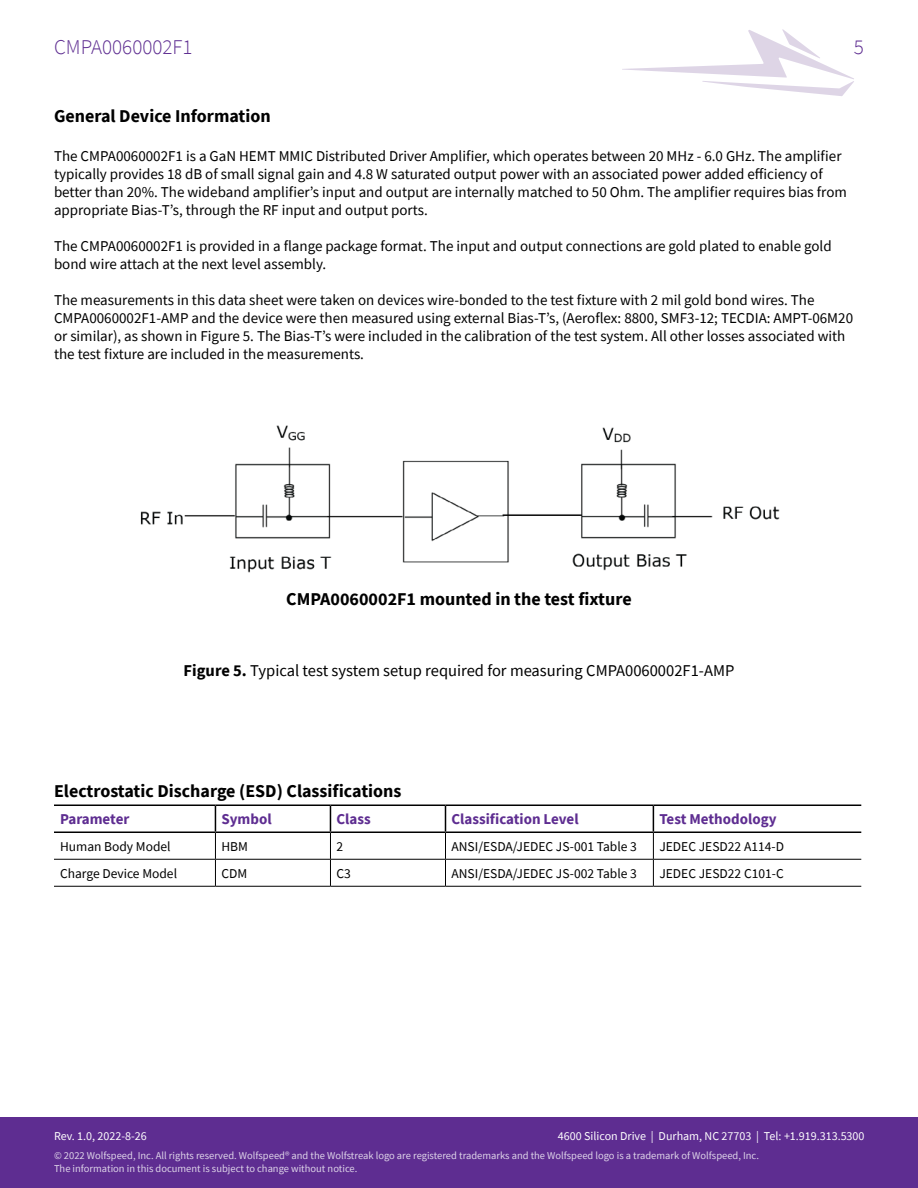
<style>
.page{position:relative;width:918px;height:1188px;background:#fff}
.page>*{position:absolute;margin:0;border:0;box-sizing:border-box;transform-origin:0 0}
.t1{font:300 21px "Source Sans Pro";color:#5e2d91}
.t2{font:700 18px "Source Sans Pro";color:#000}
.t3{font:16.5px "Source Sans Pro";color:#000}
.t4{font:15px/18px "Source Sans Pro";color:#000}
.t5{font:700 15px "Source Sans Pro";color:#5e2d91}
.t6{font:13.5px "Source Sans Pro";color:#000}
.t7{font:12px "Source Sans Pro";color:#fff}
.t8{font:10.5px/12.6px "Source Sans Pro";color:#fff}
.s1{font-weight:700}
</style>
<div class="page">
<svg style="left:622px;top:29px;width:232px;height:67px"></svg>
<div style="left:0;top:1118px;width:918px;height:70px;background:#5e2d91"></div>
<img style="left:140px;top:425px;width:640px;height:148px">
<hr style="left:54px;top:859px;width:161px;height:1px;background:#000">
<hr style="left:215px;top:859px;width:115px;height:1px;background:#000">
<hr style="left:330px;top:859px;width:116px;height:1px;background:#000">
<svg style="left:330px;top:806px;width:1px;height:80px"></svg>
<hr style="left:446px;top:859px;width:207px;height:1px;background:#000">
<hr style="left:653px;top:859px;width:208px;height:1px;background:#000">
<hr style="left:215px;top:886px;width:115px;height:1px;background:#000">
<hr style="left:330px;top:886px;width:116px;height:1px;background:#000">
<hr style="left:446px;top:886px;width:207px;height:1px;background:#000">
<hr style="left:215px;top:832px;width:115px;height:1px;background:#000">
<hr style="left:330px;top:832px;width:116px;height:1px;background:#000">
<hr style="left:446px;top:832px;width:207px;height:1px;background:#000">
<svg style="left:445px;top:806px;width:1px;height:80px"></svg>
<svg style="left:653px;top:806px;width:1px;height:80px"></svg>
<hr style="left:54px;top:886px;width:161px;height:1px;background:#000">
<hr style="left:653px;top:886px;width:208px;height:1px;background:#000">
<svg style="left:215px;top:806px;width:1px;height:80px"></svg>
<hr style="left:54px;top:832px;width:161px;height:1px;background:#000">
<hr style="left:653px;top:832px;width:208px;height:1px;background:#000">
<hr style="left:54px;top:805px;width:161px;height:1px;background:#000">
<hr style="left:215px;top:805px;width:115px;height:1px;background:#000">
<hr style="left:330px;top:805px;width:116px;height:1px;background:#000">
<hr style="left:446px;top:805px;width:207px;height:1px;background:#000">
<hr style="left:653px;top:805px;width:208px;height:1px;background:#000">
<h1 class="t1" style="left:54px;top:34px;width:140px">CMPA0060002F1</h1>
<h1 class="t1" style="left:854px;top:39px;width:12px">5</h1>
<p class="t2" style="left:54px;top:108px;width:218px">General Device Information</p>
<p class="t4" style="left:54px;top:146px;width:794px">The CMPA0060002F1 is a GaN HEMT MMIC Distributed Driver Ampli昀椀er, which operates between 20 MHz - 6.0 GHz. The ampli昀椀er typically provides 18 dB of small signal gain and 4.8 W saturated output power with an associated power added e昀昀iciency of better than 20%. The wideband ampli昀椀er’s input and output are internally matched to 50 Ohm. The ampli昀椀er requires bias from appropriate Bias-T’s, through the RF input and output ports.</p>
<p class="t4" style="left:54px;top:236px;width:779px">The CMPA0060002F1 is provided in a 昀氀ange package format. The input and output connections are gold plated to enable gold bond wire attach at the next level assembly.</p>
<p class="t4" style="left:54px;top:290px;width:801px">The measurements in this data sheet were taken on devices wire-bonded to the test 昀椀xture with 2 mil gold bond wires. The CMPA0060002F1-AMP and the device were then measured using external Bias-T’s, (Aero昀氀ex: 8800, SMF3-12; TECDIA: AMPT-06M20 or similar), as shown in Figure 5. The Bias-T’s were included in the calibration of the test system. All other losses associated with the test 昀椀xture are included in the measurements.</p>
<p class="t2" style="left:286px;top:592px;width:347px">CMPA0060002F1 mounted in the test fixture</p>
<p class="t3" style="left:184px;top:663px;width:552px"><span class="s1">Figure 5.</span> Typical test system setup required for measuring CMPA0060002F1-AMP</p>
<p class="t2" style="left:54px;top:778px;width:349px">Electrostatic Discharge (ESD) Classi昀椀cations</p>
<p class="t5" style="left:60px;top:813px;width:71px">Parameter</p>
<p class="t5" style="left:221px;top:813px;width:52px">Symbol</p>
<p class="t5" style="left:336px;top:813px;width:36px">Class</p>
<p class="t5" style="left:452px;top:809px;width:129px">Classi昀椀cation Level</p>
<p class="t5" style="left:659px;top:813px;width:119px">Test Methodology</p>
<p class="t6" style="left:60px;top:841px;width:112px">Human Body Model</p>
<p class="t6" style="left:221px;top:841px;width:28px">HBM</p>
<p class="t6" style="left:336px;top:841px;width:8px">2</p>
<p class="t6" style="left:452px;top:841px;width:187px">ANSI/ESDA/JEDEC JS-001 Table 3</p>
<p class="t6" style="left:659px;top:841px;width:126px">JEDEC JESD22 A114-D</p>
<p class="t6" style="left:60px;top:868px;width:119px">Charge Device Model</p>
<p class="t6" style="left:221px;top:868px;width:27px">CDM</p>
<p class="t6" style="left:336px;top:868px;width:16px">C3</p>
<p class="t6" style="left:452px;top:868px;width:187px">ANSI/ESDA/JEDEC JS-002 Table 3</p>
<p class="t6" style="left:659px;top:868px;width:126px">JEDEC JESD22 C101-C</p>
<p class="t7" style="left:558px;top:1131px;width:308px">4600 Silicon Drive | Durham, NC 27703 | Tel: +1.919.313.5300</p>
<p class="t7" style="left:54px;top:1131px;width:94px">Rev. 1.0, 2022-8-26</p>
<p class="t8" style="left:54px;top:1150px;width:707px">© 2022 Wolfspeed, Inc. All rights reserved. Wolfspeed® and the Wolfstreak logo are registered trademarks and the Wolfspeed logo is a trademark of Wolfspeed, Inc.<br>The information in this document is subject to change without notice.</p>
</div>
